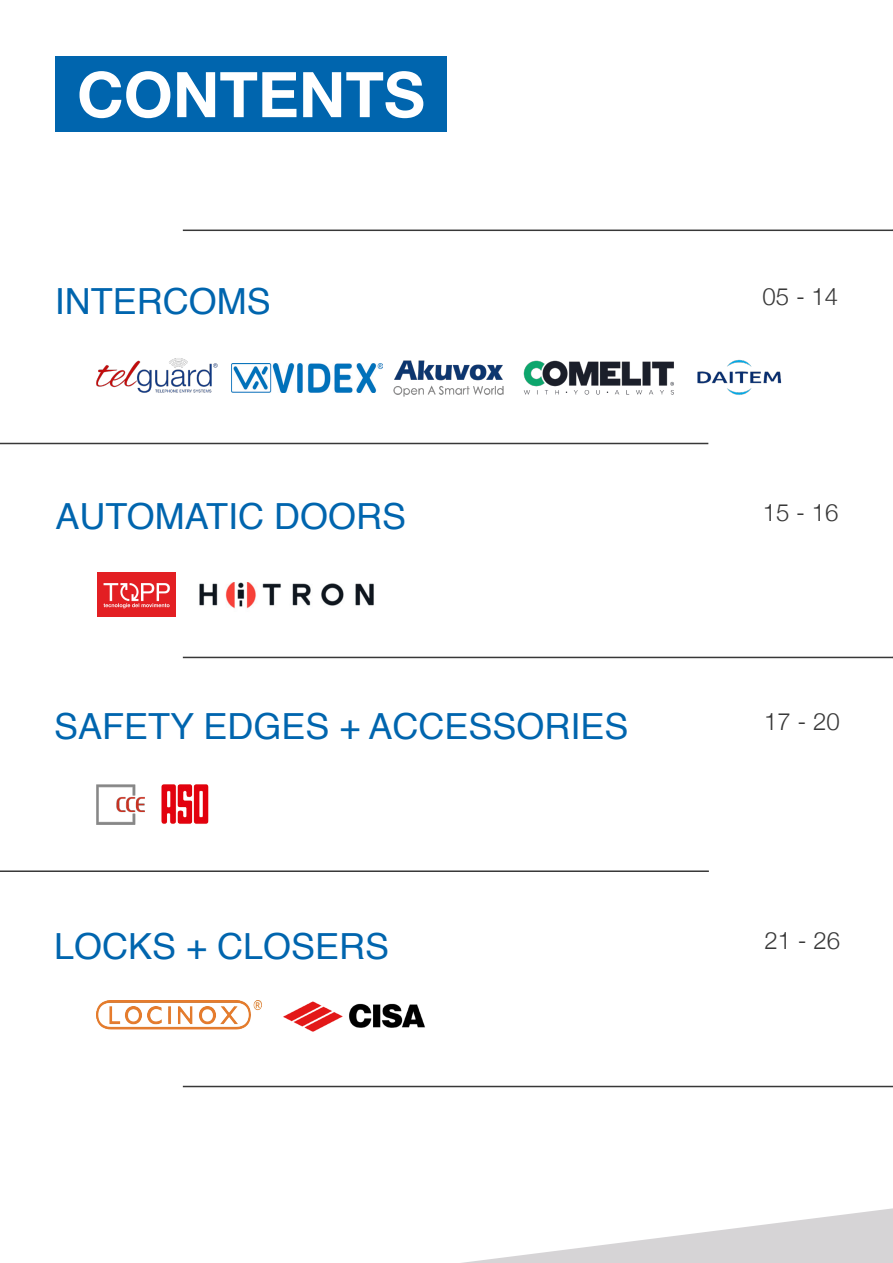
<style>
.page{position:relative;width:893px;height:1263px;background:#fff}
.page>*{position:absolute;margin:0;border:0;box-sizing:border-box;transform-origin:0 0}
.t1{font:700 63px "Helvetica Neue";color:#fff}
.t2{font:36px "Helvetica";color:#0065ae}
.t3{font:300 24px "Helvetica Neue";color:#383838}
</style>
<div class="page">
<img style="left:697px;top:359px;width:85px;height:36px">
<img style="left:97px;top:784px;width:48px;height:41px">
<img style="left:231px;top:364px;width:151px;height:28px">
<img style="left:393px;top:360px;width:111px;height:37px">
<img style="left:97px;top:573px;width:78px;height:44px">
<img style="left:283px;top:1001px;width:142px;height:31px">
<img style="left:96px;top:1001px;width:165px;height:29px">
<hr style="left:0;top:443px;width:708px;height:1px;background:#383838">
<hr style="left:183px;top:657px;width:710px;height:1px;background:#383838">
<hr style="left:183px;top:230px;width:710px;height:1px;background:#383838">
<hr style="left:0;top:870px;width:709px;height:2px;background:#383838">
<img style="left:199px;top:582px;width:175px;height:27px">
<img style="left:523px;top:360px;width:151px;height:35px">
<img style="left:161px;top:784px;width:48px;height:40px">
<img style="left:96px;top:358px;width:122px;height:35px">
<div style="left:55px;top:56px;width:391px;height:75px;background:#0065ae"></div>
<svg style="left:182px;top:1085px;width:711px;height:178px"></svg>
<h1 class="t1" style="left:77px;top:45px;width:349px">CONTENTS</h1>
<p class="t2" style="left:55px;top:273px;width:217px">INTERCOMS</p>
<p class="t3" style="left:763px;top:277px;width:77px">05 - 14</p>
<p class="t2" style="left:55px;top:489px;width:352px">AUTOMATIC DOORS</p>
<p class="t3" style="left:763px;top:493px;width:77px">15 - 16</p>
<p class="t2" style="left:54px;top:699px;width:576px">SAFETY EDGES + ACCESSORIES</p>
<p class="t3" style="left:764px;top:702px;width:77px">17 - 20</p>
<p class="t2" style="left:54px;top:918px;width:337px">LOCKS + CLOSERS</p>
<p class="t3" style="left:764px;top:921px;width:77px">21 - 26</p>
</div>
